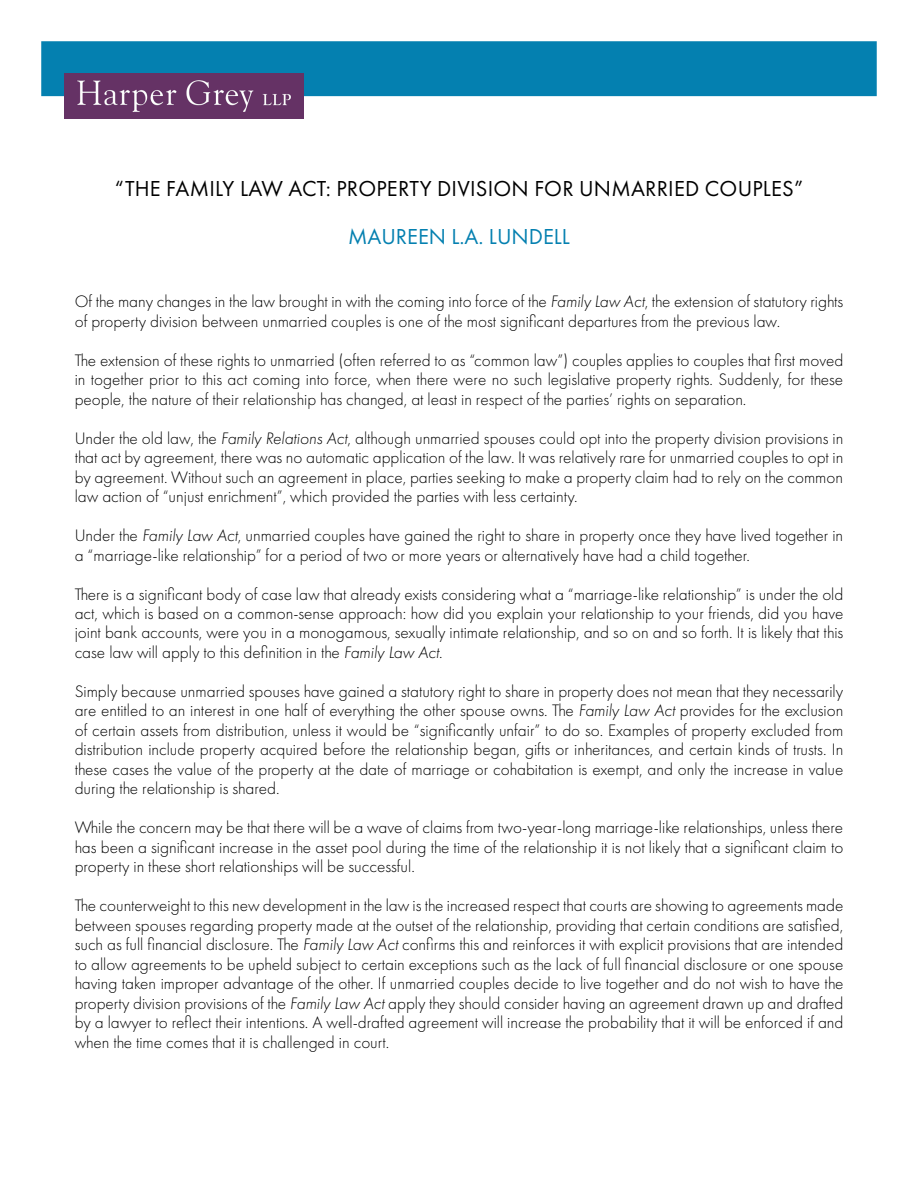
<style>
.page{position:relative;width:918px;height:1188px;background:#fff}
.page>*{position:absolute;margin:0;border:0;box-sizing:border-box;transform-origin:0 0}
.t1{font:22.5px "Futura PT";letter-spacing:.01em;color:#000}
.t2{font:22.5px "Futura PT";color:#0480b0}
.t3{font:300 17.25px/19.5px "Futura PT";color:#000;text-align:justify}
.s1{font-style:italic}
</style>
<div class="page">
<div style="left:41px;top:41px;width:836px;height:55px;background:#0480b0;border:2px solid #0480b0"></div>
<img style="left:65px;top:73px;width:239px;height:46px">
<h1 class="t1" style="left:115px;top:175px;width:690px">“THE FAMILY LAW ACT: PROPERTY DIVISION FOR UNMARRIED COUPLES”</h1>
<h1 class="t2" style="left:348px;top:223px;width:223px">MAUREEN L.A. LUNDELL</h1>
<p class="t3" style="left:75px;top:292px;width:770px">Of the many changes in the law brought in with the coming into force of the <span class="s1">Family Law Act</span>, the extension of statutory rights of property division between unmarried couples is one of the most significant departures from the previous law.</p>
<p class="t3" style="left:75px;top:350px;width:770px">The extension of these rights to unmarried (often referred to as “common law”) couples applies to couples that first moved in together prior to this act coming into force, when there were no such legislative property rights. Suddenly, for these people, the nature of their relationship has changed, at least in respect of the parties’ rights on separation.</p>
<p class="t3" style="left:75px;top:428px;width:770px">Under the old law, the <span class="s1">Family Relations Act</span>, although unmarried spouses could opt into the property division provisions in that act by agreement, there was no automatic application of the law. It was relatively rare for unmarried couples to opt in by agreement. Without such an agreement in place, parties seeking to make a property claim had to rely on the common law action of “unjust enrichment”, which provided the parties with less certainty.</p>
<p class="t3" style="left:75px;top:526px;width:770px">Under the <span class="s1">Family Law Act</span>, unmarried couples have gained the right to share in property once they have lived together in a “marriage-like relationship” for a period of two or more years or alternatively have had a child together.</p>
<p class="t3" style="left:75px;top:584px;width:770px">There is a significant body of case law that already exists considering what a “marriage-like relationship” is under the old act, which is based on a common-sense approach: how did you explain your relationship to your friends, did you have joint bank accounts, were you in a monogamous, sexually intimate relationship, and so on and so forth. It is likely that this case law will apply to this definition in the <span class="s1">Family Law Act</span>.</p>
<p class="t3" style="left:75px;top:682px;width:770px">Simply because unmarried spouses have gained a statutory right to share in property does not mean that they necessarily are entitled to an interest in one half of everything the other spouse owns. The <span class="s1">Family Law Act</span> provides for the exclusion of certain assets from distribution, unless it would be “significantly unfair” to do so. Examples of property excluded from distribution include property acquired before the relationship began, gifts or inheritances, and certain kinds of trusts. In these cases the value of the property at the date of marriage or cohabitation is exempt, and only the increase in value during the relationship is shared.</p>
<p class="t3" style="left:75px;top:818px;width:770px">While the concern may be that there will be a wave of claims from two-year-long marriage-like relationships, unless there has been a significant increase in the asset pool during the time of the relationship it is not likely that a significant claim to property in these short relationships will be successful.</p>
<p class="t3" style="left:75px;top:896px;width:770px">The counterweight to this new development in the law is the increased respect that courts are showing to agreements made between spouses regarding property made at the outset of the relationship, providing that certain conditions are satisfied, such as full financial disclosure. The <span class="s1">Family Law Act</span> confirms this and reinforces it with explicit provisions that are intended to allow agreements to be upheld subject to certain exceptions such as the lack of full financial disclosure or one spouse having taken improper advantage of the other. If unmarried couples decide to live together and do not wish to have the property division provisions of the <span class="s1">Family Law Act</span> apply they should consider having an agreement drawn up and drafted by a lawyer to reflect their intentions. A well-drafted agreement will increase the probability that it will be enforced if and when the time comes that it is challenged in court.</p>
</div>
